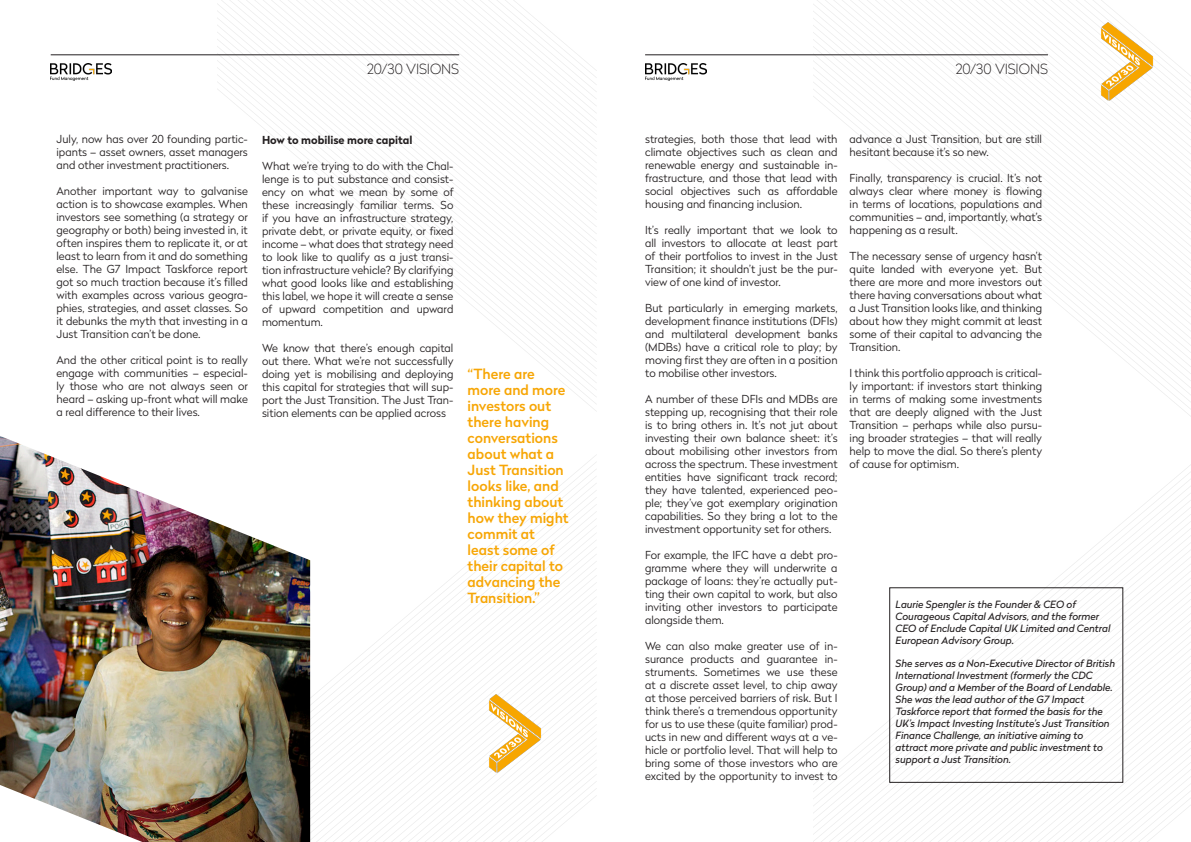
<style>
.page{position:relative;width:1191px;height:842px;background:#fff}
.page>*{position:absolute;margin:0;border:0;box-sizing:border-box;transform-origin:0 0}
.BODY_-_COPY{font:500 14px/16px "Radikal";color:#f7a605}
.BODY_-_COPY-2{font:100 14px "Radikal";letter-spacing:-.01em;color:#231f20}
.t1{font:300 11px/13px "Radikal";color:#231f20;text-align:justify}
.t2{font:700 11px "Radikal";color:#231f20}
.t3{font:italic 10px/12px "Radikal";color:#231f20}
</style>
<div class="page">
<img style="left:310px;top:455px;width:286px;height:387px">
<img style="left:217px;top:0;width:379px;height:411px">
<hr style="left:51px;top:55px;width:408px;height:1px;background:#231f20">
<img style="left:51px;top:63px;width:61px;height:17px">
<img style="left:814px;top:0;width:377px;height:417px">
<img style="left:814px;top:464px;width:377px;height:378px">
<img style="left:1099px;top:20px;width:56px;height:83px">
<hr style="left:645px;top:55px;width:403px;height:1px;background:#231f20">
<img style="left:645px;top:63px;width:61px;height:17px">
<div style="left:889px;top:587px;width:234px;height:196px;border:1px solid #231f20"></div>
<img style="left:0;top:436px;width:310px;height:406px">
<img style="left:488px;top:692px;width:55px;height:83px">
<p class="BODY_-_COPY-2" style="left:367px;top:59px;width:94px">20/30 VISIONS</p>
<p class="t1" style="left:56px;top:132px;width:193px">July, now has over 20 founding partic&shy;ipants – asset owners, asset managers and other investment practitioners.</p>
<p class="t1" style="left:56px;top:184px;width:193px">Another important way to galvanise action is to showcase examples. When investors see something (a strategy or geography or both) being invested in, it often inspires them to replicate it, or at least to learn from it and do something else. The G7 Impact Taskforce report got so much traction because it’s filled with examples across various geogra&shy;phies, strategies, and asset classes. So it debunks the myth that investing in a Just Transition can’t be done.</p>
<p class="t1" style="left:56px;top:353px;width:193px">And the other critical point is to really engage with communities – especial&shy;ly those who are not always seen or heard – asking up-front what will make a real difference to their lives.</p>
<p class="t2" style="left:262px;top:132px;width:152px">How to mobilise more capital</p>
<p class="t1" style="left:262px;top:159px;width:193px">What we’re trying to do with the Chal&shy;lenge is to put substance and consist&shy;ency on what we mean by some of these increasingly familiar terms. So if you have an infrastructure strategy, private debt, or private equity, or fixed income – what does that strategy need to look like to qualify as a just transi&shy;tion infrastructure vehicle? By clarifying what good looks like and establishing this label, we hope it will create a sense of upward competition and upward momentum.</p>
<p class="t1" style="left:262px;top:341px;width:193px">We know that there’s enough capital out there. What we’re not successfully doing yet is mobilising and deploying this capital for strategies that will sup&shy;port the Just Transition. The Just Tran&shy;sition elements can be applied across</p>
<p class="BODY_-_COPY" style="left:467px;top:365px;width:102px">“There are more and more investors out there having conversations about what a<br>Just Transition looks like, and thinking about how they might commit at least some of their capital to advancing the<br>Transition.”</p>
<p class="BODY_-_COPY-2" style="left:955px;top:59px;width:94px">20/30 VISIONS</p>
<p class="t1" style="left:645px;top:132px;width:194px">strategies, both those that lead with climate objectives such as clean and renewable energy and sustainable in&shy;frastructure, and those that lead with social objectives such as affordable housing and financing inclusion.</p>
<p class="t1" style="left:645px;top:223px;width:194px">It’s really important that we look to all investors to allocate at least part of their portfolios to invest in the Just Transition; it shouldn’t just be the pur&shy;view of one kind of investor.</p>
<p class="t1" style="left:645px;top:301px;width:194px">But particularly in emerging markets, development finance institutions (DFIs) and multilateral development banks (MDBs) have a critical role to play; by moving first they are often in a position to mobilise other investors.</p>
<p class="t1" style="left:645px;top:392px;width:194px">A number of these DFIs and MDBs are stepping up, recognising that their role is to bring others in. It’s not jut about investing their own balance sheet: it’s about mobilising other investors from across the spectrum. These investment entities have significant track record; they have talented, experienced peo&shy;ple; they’ve got exemplary origination capabilities. So they bring a lot to the investment opportunity set for others.</p>
<p class="t1" style="left:645px;top:548px;width:194px">For example, the IFC have a debt pro&shy;gramme where they will underwrite a package of loans: they’re actually put&shy;ting their own capital to work, but also inviting other investors to participate alongside them.</p>
<p class="t1" style="left:645px;top:639px;width:194px">We can also make greater use of in&shy;surance products and guarantee in&shy;struments. Sometimes we use these at a discrete asset level, to chip away at those perceived barriers of risk. But I think there’s a tremendous opportunity for us to use these (quite familiar) prod&shy;ucts in new and different ways at a ve&shy;hicle or portfolio level. That will help to bring some of those investors who are excited by the opportunity to invest to</p>
<p class="t1" style="left:849px;top:132px;width:194px">advance a Just Transition, but are still hesitant because it’s so new.</p>
<p class="t1" style="left:849px;top:171px;width:194px">Finally, transparency is crucial. It’s not always clear where money is flowing in terms of locations, populations and communities – and, importantly, what’s happening as a result.</p>
<p class="t1" style="left:849px;top:249px;width:194px">The necessary sense of urgency hasn’t quite landed with everyone yet. But there are more and more investors out there having conversations about what a Just Transition looks like, and thinking about how they might commit at least some of their capital to advancing the Transition.</p>
<p class="t1" style="left:849px;top:366px;width:194px">I think this portfolio approach is critical&shy;ly important: if investors start thinking in terms of making some investments that are deeply aligned with the Just Transition – perhaps while also pursu&shy;ing broader strategies – that will really help to move the dial. So there’s plenty of cause for optimism.</p>
<p class="t3" style="left:895px;top:598px;width:216px">Laurie Spengler is the Founder &amp; CEO of Courageous Capital Advisors, and the former CEO of Enclude Capital UK Limited and Central European Advisory Group.</p>
<p class="t3" style="left:895px;top:657px;width:221px">She serves as a Non-Executive Director of British International Investment (formerly the CDC Group) and a Member of the Board of Lendable.<br>She was the lead author of the G7 Impact Taskforce report that formed the basis for the UK’s Impact Investing Institute’s Just Transition Finance Challenge, an initiative aiming to attract more private and public investment to support a Just Transition.</p>
</div>
